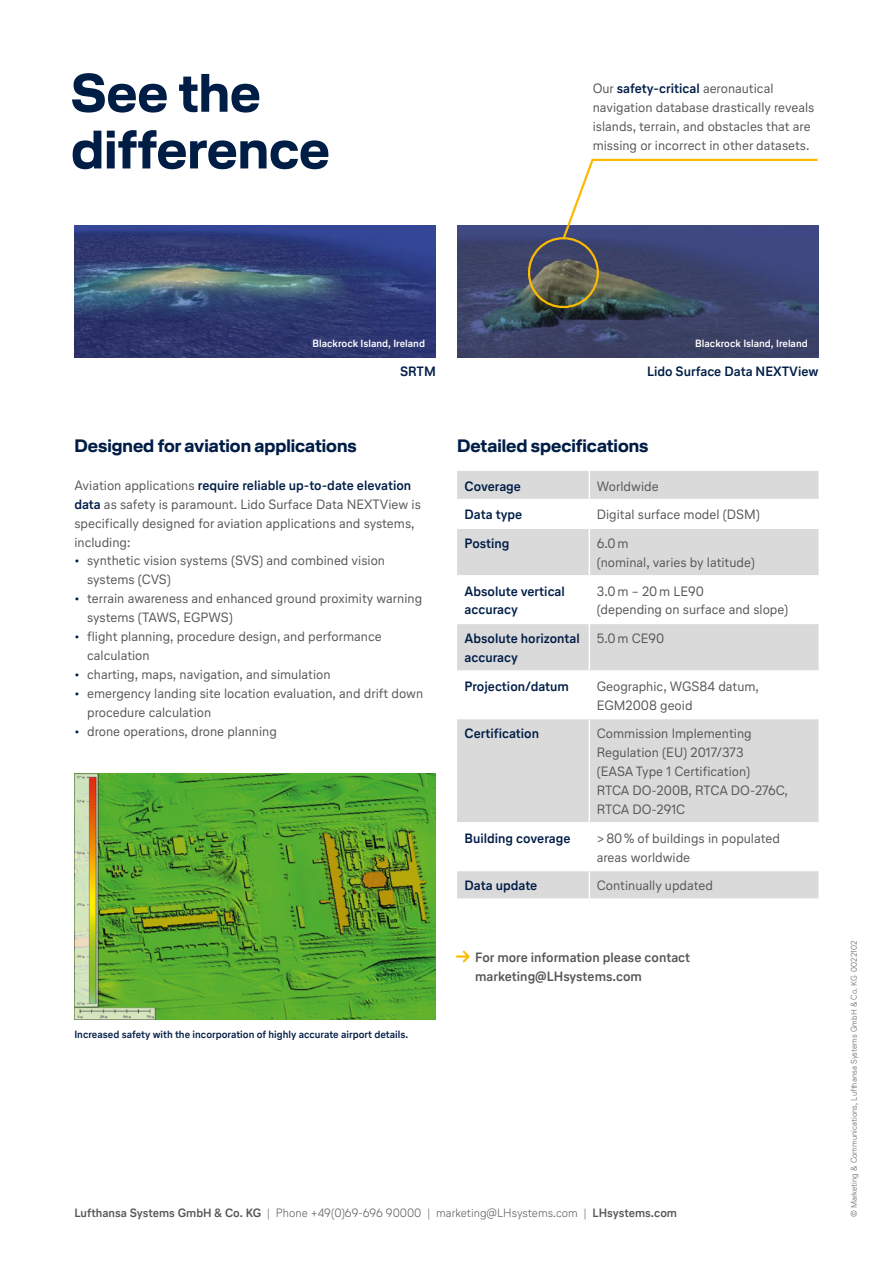
<style>
.page{position:relative;width:893px;height:1263px;background:#fff}
.page>*{position:absolute;margin:0;border:0;box-sizing:border-box;transform-origin:0 0}
.t1{font:700 54px/56.7px "Lufthansa Head";color:#001d46}
.t2{font:700 18px "Lufthansa Head";color:#001d46}
.t3{font:13.5px/18.9px "Lufthansa Text";color:#575656}
.t4{font:700 13.5px/18.9px "Lufthansa Text";color:#001d46}
.t5{font:700 13.5px/18.9px "Lufthansa Text";color:#575656}
.t6{font:300 12px "Lufthansa Text";color:#575656}
.t7{font:700 10.5px "Lufthansa Text";color:#001d46}
.t8{font:700 10.5px "Lufthansa Text";color:#fff}
.t9{font:300 8.25px "Lufthansa Text";color:#575656}
.s1{font-weight:700;color:#001d46}
.s2{color:#001d46}
.s3{font-size:24px;color:#fbba00}
.s4{font-weight:700}
</style>
<div class="page">
<img style="left:74px;top:225px;width:362px;height:132px">
<img style="left:457px;top:225px;width:362px;height:132px">
<svg style="left:457px;top:471px;width:362px;height:427px;fill:#dadada"></svg>
<hr style="left:457px;top:499px;width:132px;height:1px;background:#fff">
<hr style="left:589px;top:499px;width:230px;height:1px;background:#fff">
<svg style="left:589px;top:471px;width:1px;height:56px"></svg>
<hr style="left:457px;top:527px;width:132px;height:2px;background:#fff">
<hr style="left:589px;top:527px;width:230px;height:2px;background:#fff">
<hr style="left:589px;top:529px;width:1px;height:46px;background:#fff">
<hr style="left:457px;top:575px;width:132px;height:2px;background:#fff">
<hr style="left:589px;top:575px;width:230px;height:2px;background:#fff">
<hr style="left:589px;top:577px;width:1px;height:46px;background:#fff">
<hr style="left:457px;top:623px;width:132px;height:1px;background:#fff">
<hr style="left:589px;top:623px;width:230px;height:1px;background:#fff">
<hr style="left:589px;top:624px;width:1px;height:46px;background:#fff">
<hr style="left:457px;top:670px;width:132px;height:2px;background:#fff">
<hr style="left:589px;top:670px;width:230px;height:2px;background:#fff">
<hr style="left:589px;top:672px;width:1px;height:46px;background:#fff">
<hr style="left:457px;top:718px;width:132px;height:1px;background:#fff">
<hr style="left:589px;top:718px;width:230px;height:1px;background:#fff">
<hr style="left:589px;top:719px;width:1px;height:103px;background:#fff">
<hr style="left:457px;top:822px;width:132px;height:2px;background:#fff">
<hr style="left:589px;top:822px;width:230px;height:2px;background:#fff">
<hr style="left:589px;top:824px;width:1px;height:46px;background:#fff">
<hr style="left:457px;top:870px;width:132px;height:1px;background:#fff">
<hr style="left:589px;top:870px;width:230px;height:1px;background:#fff">
<svg style="left:589px;top:871px;width:1px;height:27px"></svg>
<svg style="left:522px;top:158px;width:297px;height:156px"></svg>
<img style="left:74px;top:773px;width:362px;height:246px">
<h1 class="t1" style="left:71px;top:63px;width:260px">See the difference</h1>
<p class="t3" style="left:593px;top:78px;width:223px">Our <span class="s1">safety-critical</span> aeronautical navigation database drastically reveals islands, terrain, and obstacles that are missing or incorrect in other datasets.</p>
<p class="t8" style="left:313px;top:336px;width:114px">Blackrock Island, Ireland</p>
<p class="t4" style="left:400px;top:362px;width:37px">SRTM</p>
<p class="t8" style="left:695px;top:336px;width:114px">Blackrock Island, Ireland</p>
<p class="t4" style="left:647px;top:362px;width:173px">Lido Surface Data NEXTView</p>
<h2 class="t2" style="left:74px;top:433px;width:284px">Designed for aviation applications</h2>
<p class="t3" style="left:74px;top:475px;width:348px">Aviation applications <span class="s1">require reliable up-to-date elevation data</span> as safety is paramount. Lido Surface Data NEXTView is specifically designed for aviation applications and systems, including:</p>
<p class="t3" style="left:87px;top:551px;width:299px;text-indent:-13px"><span class="s2">•</span> synthetic vision systems (SVS) and combined vision systems (CVS)</p>
<p class="t3" style="left:87px;top:589px;width:337px;text-indent:-13px"><span class="s2">•</span> terrain awareness and enhanced ground proximity warning systems (TAWS, EGPWS)</p>
<p class="t3" style="left:87px;top:626px;width:296px;text-indent:-13px"><span class="s2">•</span> flight planning, procedure design, and performance calculation</p>
<p class="t3" style="left:74px;top:664px;width:258px"><span class="s2">•</span> charting, maps, navigation, and simulation</p>
<p class="t3" style="left:87px;top:683px;width:338px;text-indent:-13px"><span class="s2">•</span> emergency landing site location evaluation, and drift down procedure calculation</p>
<p class="t3" style="left:74px;top:721px;width:204px"><span class="s2">•</span> drone operations, drone planning</p>
<p class="t7" style="left:74px;top:1027px;width:335px">Increased safety with the incorporation of highly accurate airport details.</p>
<h2 class="t2" style="left:457px;top:433px;width:193px">Detailed specifications</h2>
<p class="t4" style="left:465px;top:476px;width:58px">Coverage</p>
<p class="t3" style="left:597px;top:476px;width:63px">Worldwide</p>
<p class="t4" style="left:465px;top:505px;width:59px">Data type</p>
<p class="t3" style="left:597px;top:505px;width:165px">Digital surface model (DSM)</p>
<p class="t4" style="left:465px;top:533px;width:46px">Posting</p>
<p class="t3" style="left:597px;top:533px;width:160px">6.0m<br>(nominal, varies by latitude)</p>
<p class="t4" style="left:465px;top:581px;width:102px">Absolute vertical accuracy</p>
<p class="t3" style="left:597px;top:581px;width:193px">3.0m – 20m LE90<br>(depending on surface and slope)</p>
<p class="t4" style="left:465px;top:629px;width:117px">Absolute horizontal accuracy</p>
<p class="t3" style="left:597px;top:629px;width:69px">5.0m CE90</p>
<p class="t4" style="left:465px;top:676px;width:106px">Projection/datum</p>
<p class="t3" style="left:597px;top:676px;width:164px">Geographic, WGS84 datum,<br>EGM2008 geoid</p>
<p class="t4" style="left:465px;top:724px;width:76px">Certification</p>
<p class="t3" style="left:597px;top:724px;width:193px">Commission Implementing<br>Regulation (EU) 2017/373<br>(EASA Type 1 Certification)<br>RTCA DO-200B, RTCA DO-276C,<br>RTCA DO-291C</p>
<p class="t4" style="left:465px;top:828px;width:107px">Building coverage</p>
<p class="t3" style="left:597px;top:828px;width:185px">&gt;80% of buildings in populated areas worldwide</p>
<p class="t4" style="left:465px;top:876px;width:74px">Data update</p>
<p class="t3" style="left:597px;top:876px;width:118px">Continually updated</p>
<p class="t5" style="left:475px;top:948px;width:217px;text-indent:-19px"><span class="s3">→</span> For more information please contact marketing@LHsystems.com</p>
<p class="t6" style="left:74px;top:1205px;width:604px"><span class="s4">Lufthansa Systems GmbH &amp; Co. KG</span> | Phone +49(0)69-696 90000 | marketing@LHsystems.com | <span class="s4">LHsystems.com</span></p>
<p class="t9" style="left:848px;top:1217px;width:278px;rotate:-90deg">© Marketing &amp; Communications, Lufthansa Systems GmbH &amp; Co. KG 0022102</p>
</div>
